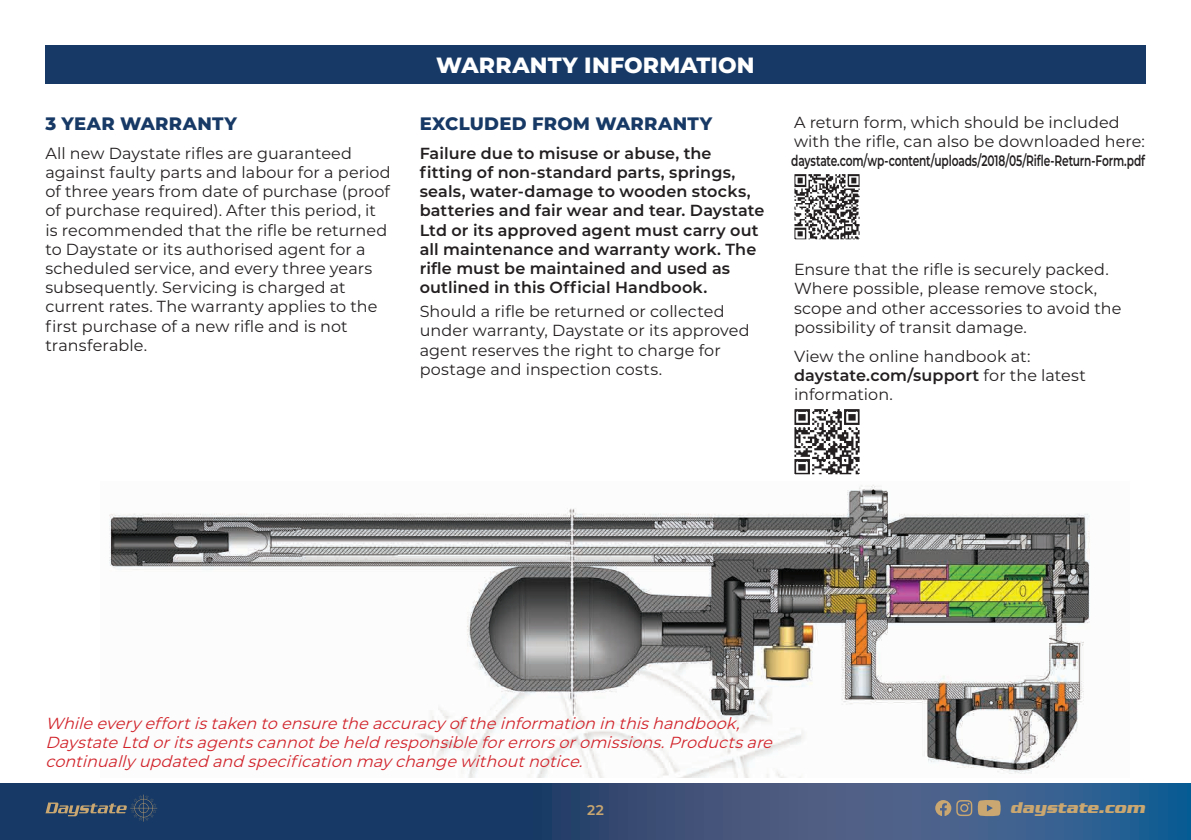
<style>
.page{position:relative;width:1191px;height:840px;background:#fff}
.page>*{position:absolute;margin:0;border:0;box-sizing:border-box;transform-origin:0 0}
.t1{font:800 22px "Montserrat";letter-spacing:.01em;color:#fff}
.t2{font:800 18px "Montserrat";letter-spacing:.02em;color:#163965}
.t3{font:16px/19.2px "Montserrat";letter-spacing:.005em;color:#231f20}
.t4{font:600 16px/19.2px "Montserrat";letter-spacing:.01em;color:#231f20}
.t5{font:italic 16px/19.2px "Montserrat";color:#d1232a}
.t6{font:italic 700 16px "Serpentine";letter-spacing:.005em;color:#caa770}
.t7{font:600 15.2px "Montserrat";letter-spacing:-.015em;color:#231f20;scale:.7 1}
.t8{font:600 14px "Montserrat";color:#caa770}
.s1{font-weight:600}
</style>
<div class="page">
<svg style="left:0;top:783px;width:1191px;height:56px;background:#2a4b76"></svg>
<svg style="left:45px;top:794px;width:112px;height:27px;background:#334b66"></svg>
<svg style="left:935px;top:799px;width:65px;height:16px"></svg>
<img style="left:109px;top:484px;width:981px;height:293px">
<svg style="left:794px;top:174px;width:66px;height:66px"></svg>
<svg style="left:794px;top:409px;width:66px;height:66px"></svg>
<div style="left:45px;top:46px;width:1100px;height:38px;background:#163965"></div>
<p class="t2" style="left:45px;top:110px;width:193px">3 YEAR WARRANTY</p>
<p class="t3" style="left:45px;top:143px;width:347px">All new Daystate rifles are guaranteed against faulty parts and labour for a period of three years from date of purchase (proof of purchase required). After this period, it is recommended that the rifle be returned to Daystate or its authorised agent for a scheduled service, and every three years subsequently. Servicing is charged at current rates. The warranty applies to the first purchase of a new rifle and is not transferable.</p>
<h1 class="t1" style="left:436px;top:49px;width:320px">WARRANTY INFORMATION</h1>
<p class="t2" style="left:420px;top:110px;width:294px">EXCLUDED FROM WARRANTY</p>
<p class="t4" style="left:420px;top:142px;width:346px">Failure due to misuse or abuse, the fitting of non-standard parts, springs, seals, water-damage to wooden stocks, batteries and fair wear and tear. Daystate Ltd or its approved agent must carry out all maintenance and warranty work. The rifle must be maintained and used as outlined in this Official Handbook.</p>
<p class="t3" style="left:420px;top:301px;width:331px">Should a rifle be returned or collected under warranty, Daystate or its approved agent reserves the right to charge for postage and inspection costs.</p>
<p class="t3" style="left:794px;top:112px;width:352px">A return form, which should be included with the rifle, can also be downloaded here:</p>
<p class="t7" style="left:791px;top:150px;width:507px">daystate.com/wp-content/uploads/2018/05/Rifle-Return-Form.pdf</p>
<p class="t3" style="left:794px;top:259px;width:329px">Ensure that the rifle is securely packed.<br>Where possible, please remove stock, scope and other accessories to avoid the possibility of transit damage.</p>
<p class="t3" style="left:794px;top:345px;width:293px">View the online handbook at: <span class="s1">daystate.com/support</span> for the latest information.</p>
<p class="t5" style="left:45px;top:712px;width:733px">Whileevery effortistaken toensuretheaccuracy oftheinformation in thishandbook,<br>DaystateLtd oritsagentscannotbeheld responsibleforerrorsoromissions.Productsare continually updated and specification may changewithoutnotice.</p>
<p class="t8" style="left:587px;top:799px;width:18px">22</p>
<p class="t6" style="left:1010px;top:799px;width:136px">daystate.com</p>
</div>
